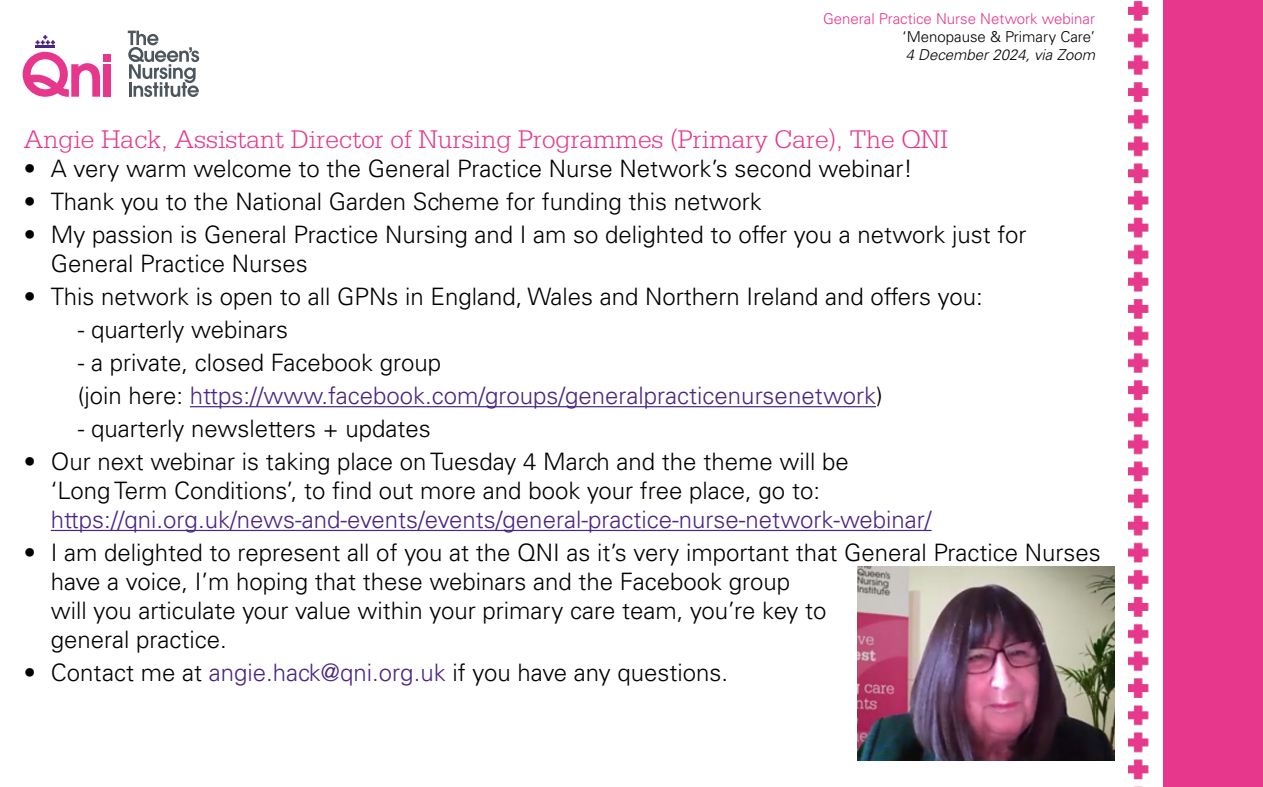
<style>
.page{position:relative;width:1263px;height:787px;background:#fff}
.page>*{position:absolute;margin:0;border:0;box-sizing:border-box;transform-origin:0 0}
.t1{font:300 27px "Serifa Std";color:#e7378c}
.t2{font:300 24px/28.8px "Univers LT Std";color:#000}
.t3{font:300 24px/33px "Univers LT Std";color:#4a2683}
.t4{font:300 15px "Univers LT Std";color:#e7378c}
.t5{font:300 15px "Univers LT Std";color:#000}
.t6{font:italic 300 15px "Univers LT Std";color:#000}
.s1{color:#000}
.s2{color:#4a2683}
</style>
<div class="page">
<div style="left:103px;top:54px;width:8px;height:7px;background:#e7378c"></div>
<div style="left:103px;top:64px;width:8px;height:33px;background:#e7378c"></div>
<svg style="left:23px;top:35px;width:77px;height:62px"></svg>
<svg style="left:128px;top:31px;width:71px;height:66px"></svg>
<div style="left:1164px;top:0;width:99px;height:787px;background:#e7378c"></div>
<img style="left:1128px;top:2px;width:21px;height:785px">
<hr style="left:190px;top:406px;width:686px;height:1px;background:#4a2683">
<hr style="left:51px;top:530px;width:881px;height:1px;background:#4a2683">
<img style="left:858px;top:566px;width:257px;height:195px">
<p class="t4" style="left:823px;top:13px;width:273px">General Practice Nurse Network webinar</p>
<p class="t5" style="left:902px;top:31px;width:194px">‘Menopause &amp; Primary Care’</p>
<p class="t6" style="left:906px;top:49px;width:191px">4 December 2024, via Zoom</p>
<p class="t1" style="left:24px;top:129px;width:925px">Angie Hack, Assistant Director of Nursing Programmes (Primary Care), The QNI</p>
<p class="t2" style="left:24px;top:156px;width:890px">• A very warm welcome to the General Practice Nurse Network’s second webinar!</p>
<p class="t2" style="left:24px;top:189px;width:739px">• Thank you to the National Garden Scheme for funding this network</p>
<p class="t2" style="left:51px;top:222px;width:977px;text-indent:-27px">• My passion is General Practice Nursing and I am so delighted to offer you a network just for<br>General Practice Nurses</p>
<p class="t2" style="left:24px;top:284px;width:960px">• This network is open to all GPNs in England, Wales and Northern Ireland and offers you:</p>
<p class="t2" style="left:78px;top:317px;width:212px">- quarterly webinars</p>
<p class="t3" style="left:78px;top:348px;width:806px"><span class="s1">- a private, closed Facebook group<br>(join here:</span> https://www.facebook.com/groups/generalpracticenursenetwork<span class="s1">)</span></p>
<p class="t2" style="left:78px;top:416px;width:354px">- quarterly newsletters + updates</p>
<p class="t2" style="left:24px;top:449px;width:826px;text-align:center">• Our next webinar is taking place on Tuesday 4 March and the theme will be ‘Long Term Conditions’, to find out more and book your free place, go to:</p>
<p class="t3" style="left:51px;top:505px;width:882px">https://qni.org.uk/news-and-events/events/general-practice-nurse-network-webinar/</p>
<p class="t2" style="left:51px;top:540px;width:1051px;text-indent:-27px">• I am delighted to represent all of you at the QNI as it’s very important that General Practice Nurses have a voice, I’m hoping that these webinars and the Facebook group<br>will you articulate your value within your primary care team, you’re key to<br>general practice.</p>
<p class="t2" style="left:24px;top:659px;width:706px">• Contact me at <span class="s2">angie.hack@qni.org.uk</span> if you have any questions.</p>
</div>
